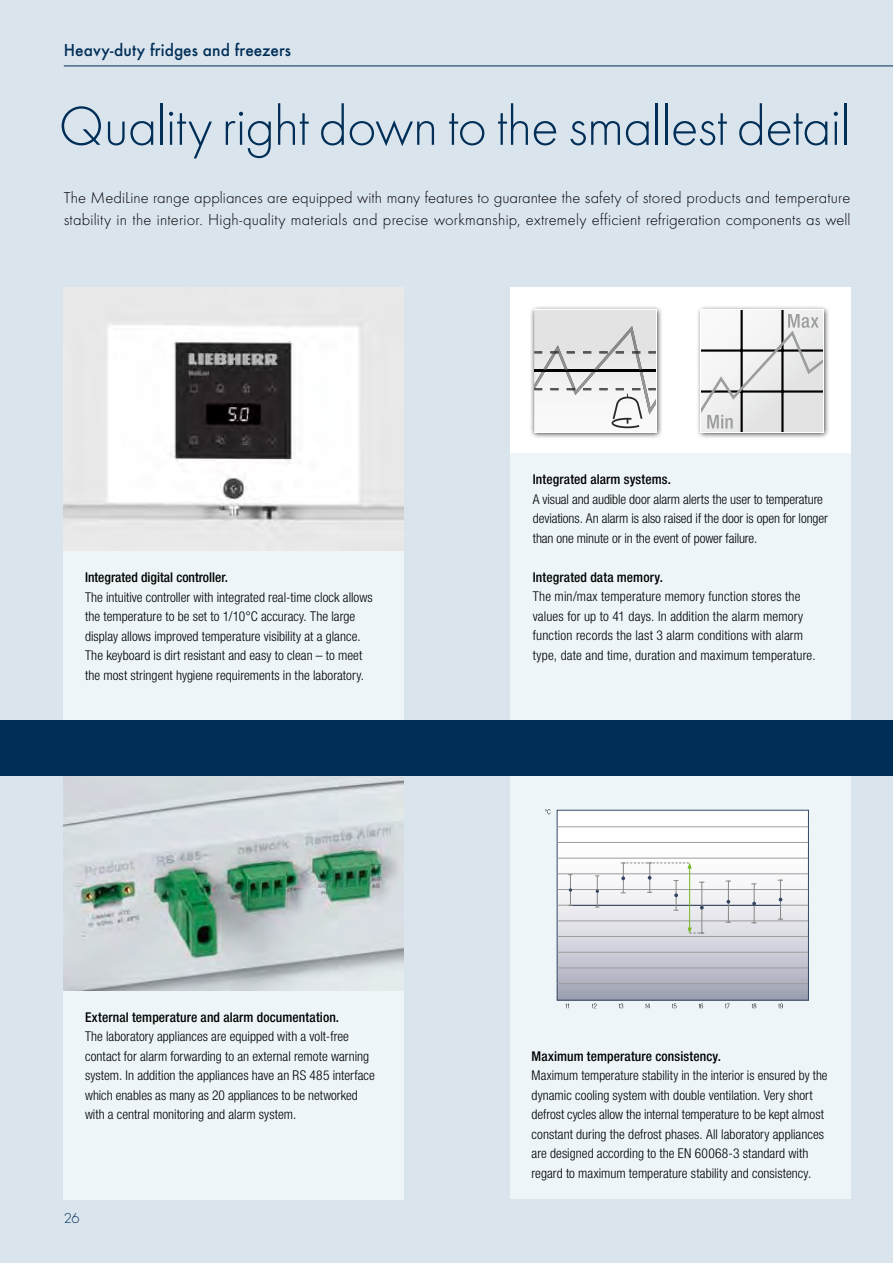
<style>
.page{position:relative;width:893px;height:1263px;background:#dae4ed}
.page>*{position:absolute;margin:0;border:0;box-sizing:border-box;transform-origin:0 0}
.t1{font:300 57px "Futura";letter-spacing:-.015em;color:#002e57}
.t2{font:500 18px "Futura";letter-spacing:.005em;color:#002e57}
.t3{font:300 16.5px/22.5px "Futura";letter-spacing:.01em;color:#000}
.t4{font:300 15px "Futura";color:#002e57}
.t5{font:300 condensed 13.5px/19.5px "Helvetica Neue LTW1 G";letter-spacing:.005em;color:#000}
.t6{font:500 condensed 13.5px "Helvetica Neue LTW1 G";letter-spacing:.01em;color:#000}
</style>
<div class="page">
<div style="left:64px;top:551px;width:340px;height:186px;background:#edf5f9"></div>
<div style="left:510px;top:287px;width:340px;height:166px;background:#fff"></div>
<img style="left:64px;top:775px;width:340px;height:216px">
<div style="left:510px;top:743px;width:340px;height:456px;background:#edf5f9"></div>
<div style="left:64px;top:991px;width:340px;height:208px;background:#edf5f9"></div>
<div style="left:510px;top:453px;width:340px;height:275px;background:#edf5f9"></div>
<hr style="left:64px;top:66px;width:829px;height:1px;background:#002e57">
<svg style="left:559px;top:812px;width:248px;height:186px"></svg>
<div style="left:557px;top:810px;width:252px;height:190px;border:1px solid #344663"></div>
<hr style="left:557px;top:826px;width:251px;height:1px;background:#9c9d9d">
<hr style="left:557px;top:842px;width:251px;height:1px;background:#9c9d9d">
<hr style="left:557px;top:858px;width:251px;height:1px;background:#9c9d9d">
<hr style="left:557px;top:873px;width:251px;height:1px;background:#9c9d9d">
<hr style="left:557px;top:889px;width:251px;height:1px;background:#9c9d9d">
<hr style="left:557px;top:905px;width:251px;height:1px;background:#9c9d9d">
<hr style="left:557px;top:921px;width:251px;height:1px;background:#9c9d9d">
<hr style="left:557px;top:936px;width:251px;height:1px;background:#9c9d9d">
<hr style="left:557px;top:952px;width:251px;height:1px;background:#9c9d9d">
<hr style="left:557px;top:968px;width:251px;height:1px;background:#9c9d9d">
<hr style="left:557px;top:983px;width:251px;height:1px;background:#9c9d9d">
<svg style="left:545px;top:809px;width:5px;height:5px"></svg>
<hr style="left:570px;top:905px;width:210px;height:1px;background:#344663">
<svg style="left:565px;top:1003px;width:4px;height:5px"></svg>
<svg style="left:592px;top:1003px;width:5px;height:5px"></svg>
<svg style="left:619px;top:1003px;width:4px;height:5px"></svg>
<svg style="left:645px;top:1003px;width:5px;height:5px"></svg>
<svg style="left:672px;top:1003px;width:4px;height:5px"></svg>
<svg style="left:698px;top:1003px;width:5px;height:5px"></svg>
<svg style="left:725px;top:1003px;width:5px;height:5px"></svg>
<svg style="left:752px;top:1003px;width:4px;height:5px"></svg>
<svg style="left:778px;top:1003px;width:5px;height:5px"></svg>
<hr style="left:570px;top:875px;width:1px;height:31px;background:#878786">
<svg style="left:569px;top:888px;width:3px;height:4px"></svg>
<hr style="left:597px;top:876px;width:1px;height:31px;background:#878786">
<hr style="left:676px;top:880px;width:1px;height:30px;background:#878786">
<div style="left:701px;top:882px;width:2px;height:51px;border:1px solid #878786"></div>
<div style="left:728px;top:881px;width:2px;height:42px;border:1px solid #878786"></div>
<div style="left:780px;top:879px;width:2px;height:40px;border:1px solid #878786"></div>
<hr style="left:689px;top:867px;width:1px;height:62px;background:#76b828">
<svg style="left:621px;top:862px;width:71px;height:35px"></svg>
<svg style="left:687px;top:927px;width:17px;height:7px"></svg>
<svg style="left:700px;top:906px;width:4px;height:3px"></svg>
<svg style="left:726px;top:900px;width:4px;height:3px"></svg>
<svg style="left:751px;top:883px;width:6px;height:41px"></svg>
<div style="left:0;top:720px;width:893px;height:55px;background:#002e57"></div>
<div style="left:696px;top:305px;width:134px;height:134px;background:#000;opacity:.75"></div>
<div style="left:701px;top:310px;width:122px;height:122px;background:#edeeee"></div>
<hr style="left:740px;top:310px;width:3px;height:122px;background:#000">
<hr style="left:781px;top:310px;width:3px;height:122px;background:#000">
<svg style="left:701px;top:314px;width:122px;height:114px"></svg>
<hr style="left:701px;top:310px;width:122px;height:1px;background:#fff">
<hr style="left:701px;top:432px;width:122px;height:1px;background:#fff">
<div style="left:530px;top:305px;width:133px;height:134px;background:#000;opacity:.75"></div>
<hr style="left:534px;top:432px;width:122px;height:1px;background:#fff">
<svg style="left:534px;top:310px;width:122px;height:122px"></svg>
<img style="left:64px;top:287px;width:340px;height:264px">
<h2 class="t2" style="left:64px;top:39px;width:229px">Heavy-duty fridges and freezers</h2>
<h1 class="t1" style="left:59px;top:94px;width:793px">Quality right down to the smallest detail</h1>
<p class="t3" style="left:64px;top:186px;width:788px">The MediLine range appliances are equipped with many features to guarantee the safety of stored products and temperature stability in the interior. High-quality materials and precise workmanship, extremely efficient refrigeration components as well</p>
<p class="t6" style="left:85px;top:569px;width:144px">Integrated digital controller.</p>
<p class="t5" style="left:85px;top:587px;width:289px">The intuitive controller with integrated real-time clock allows the temperature to be set to 1/10°C accuracy. The large display allows improved temperature visibility at a glance.<br>The keyboard is dirt resistant and easy to clean – to meet the most stringent hygiene requirements in the laboratory.</p>
<p class="t6" style="left:85px;top:1009px;width:256px">External temperature and alarm documentation.</p>
<p class="t5" style="left:85px;top:1027px;width:291px">The laboratory appliances are equipped with a volt-free contact for alarm forwarding to an external remote warning system. In addition the appliances have an RS 485 interface which enables as many as 20 appliances to be networked with a central monitoring and alarm system.</p>
<p class="t4" style="left:64px;top:1209px;width:18px">26</p>
<p class="t6" style="left:533px;top:471px;width:140px">Integrated alarm systems.</p>
<p class="t5" style="left:533px;top:489px;width:297px">A visual and audible door alarm alerts the user to temperature deviations. An alarm is also raised if the door is open for longer than one minute or in the event of power failure.</p>
<p class="t6" style="left:533px;top:569px;width:132px">Integrated data memory.</p>
<p class="t5" style="left:533px;top:587px;width:284px">The min/max temperature memory function stores the values for up to 41 days. In addition the alarm memory function records the last 3 alarm conditions with alarm type, date and time, duration and maximum temperature.</p>
<p class="t6" style="left:531px;top:1048px;width:191px">Maximum temperature consistency.</p>
<p class="t5" style="left:531px;top:1066px;width:298px">Maximum temperature stability in the interior is ensured by the dynamic cooling system with double ventilation. Very short defrost cycles allow the internal temperature to be kept almost constant during the defrost phases. All laboratory appliances are designed according to the EN 60068-3 standard with regard to maximum temperature stability and consistency.</p>
</div>
